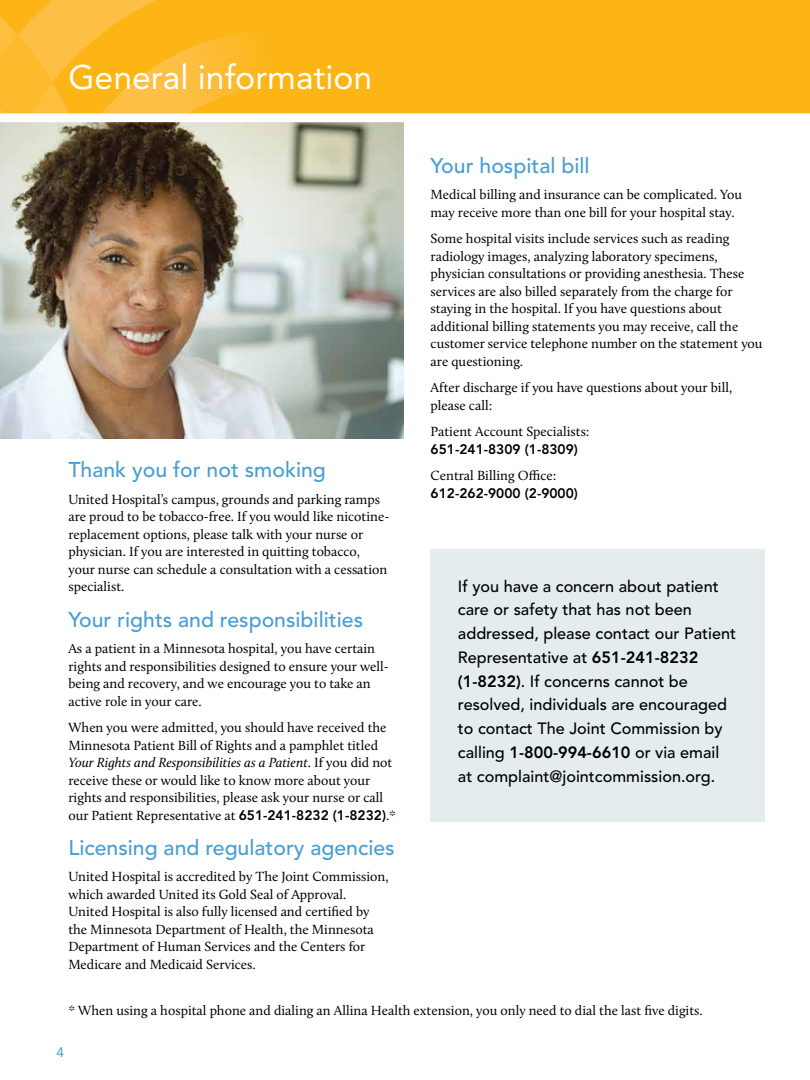
<style>
.page{position:relative;width:810px;height:1080px;background:#fff}
.page>*{position:absolute;margin:0;border:0;box-sizing:border-box;transform-origin:0 0}
.t1{font:33.75px "Avenir LT Std";color:#fff}
.t2{font:500 21.25px "Avenir LT Std";color:#489ed2}
.t3{font:500 16.25px/23.8px "Avenir LT Std";color:#000}
.t4{font:13.75px/17.5px "Calluna";color:#000}
.t5{font:800 13.75px "Avenir LT Std";color:#000}
.t6{font:13.75px "Avenir LT Std";color:#489ed2}
.s1{font-style:italic}
.s2{font-family:"Avenir LT Std";font-weight:800}
.s3{font-weight:800}
</style>
<div class="page">
<div style="left:431px;top:549px;width:334px;height:272px;background:#e4eced"></div>
<div style="left:0;top:0;width:810px;height:113px;background:#fcb515"></div>
<svg style="left:0;top:0;width:259px;height:113px"></svg>
<img style="left:0;top:122px;width:403px;height:317px">
<h1 class="t1" style="left:68px;top:57px;width:305px">General information</h1>
<h2 class="t2" style="left:68px;top:458px;width:259px">Thank you for not smoking</h2>
<p class="t4" style="left:68px;top:490px;width:322px">United Hospital’s campus, grounds and parking ramps are proud to be tobacco-free. If you would like nicotine&shy;replacement options, please talk with your nurse or physician. If you are interested in quitting tobacco, your nurse can schedule a consultation with a cessation specialist.</p>
<h2 class="t2" style="left:68px;top:607px;width:296px">Your rights and responsibilities</h2>
<p class="t4" style="left:68px;top:640px;width:322px">As a patient in a Minnesota hospital, you have certain rights and responsibilities designed to ensure your well&shy;being and recovery, and we encourage you to take an active role in your care.</p>
<p class="t4" style="left:68px;top:719px;width:329px">When you were admitted, you should have received the Minnesota Patient Bill of Rights and a pamphlet titled <span class="s1">Your Rights and Responsibilities as a Patient</span>. If you did not receive these or would like to know more about your rights and responsibilities, please ask your nurse or call our Patient Representative at <span class="s2">651-241-8232 (1-8232)</span>.*</p>
<h2 class="t2" style="left:68px;top:835px;width:328px">Licensing and regulatory agencies</h2>
<p class="t4" style="left:68px;top:868px;width:322px">United Hospital is accredited by The Joint Commission, which awarded United its Gold Seal of Approval.<br>United Hospital is also fully licensed and certified by the Minnesota Department of Health, the Minnesota Department of Human Services and the Centers for Medicare and Medicaid Services.</p>
<h2 class="t2" style="left:431px;top:153px;width:160px">Your hospital bill</h2>
<p class="t4" style="left:431px;top:186px;width:313px">Medical billing and insurance can be complicated. You may receive more than one bill for your hospital stay.</p>
<p class="t4" style="left:431px;top:230px;width:333px">Some hospital visits include services such as reading radiology images, analyzing laboratory specimens, physician consultations or providing anesthesia. These services are also billed separately from the charge for staying in the hospital. If you have questions about additional billing statements you may receive, call the customer service telephone number on the statement you are questioning.</p>
<p class="t4" style="left:431px;top:379px;width:303px">After discharge if you have questions about your bill, please call:</p>
<p class="t4" style="left:431px;top:423px;width:161px">Patient Account Specialists:</p>
<p class="t5" style="left:431px;top:441px;width:149px">651-241-8309 (1-8309)</p>
<p class="t4" style="left:431px;top:467px;width:127px">Central Billing Office:</p>
<p class="t5" style="left:431px;top:485px;width:149px">612-262-9000 (2-9000)</p>
<p class="t3" style="left:458px;top:574px;width:280px">If you have a concern about patient care or safety that has not been addressed, please contact our Patient Representative at <span class="s3">651-241-8232 (1-8232)</span>. If concerns cannot be resolved, individuals are encouraged to contact The Joint Commission by calling <span class="s3">1-800-994-6610</span> or via email at complaint@jointcommission.org.</p>
<p class="t4" style="left:68px;top:1002px;width:636px">* When using a hospital phone and dialing an Allina Health extension, you only need to dial the last five digits.</p>
<p class="t6" style="left:56px;top:1044px;width:9px">4</p>
</div>
